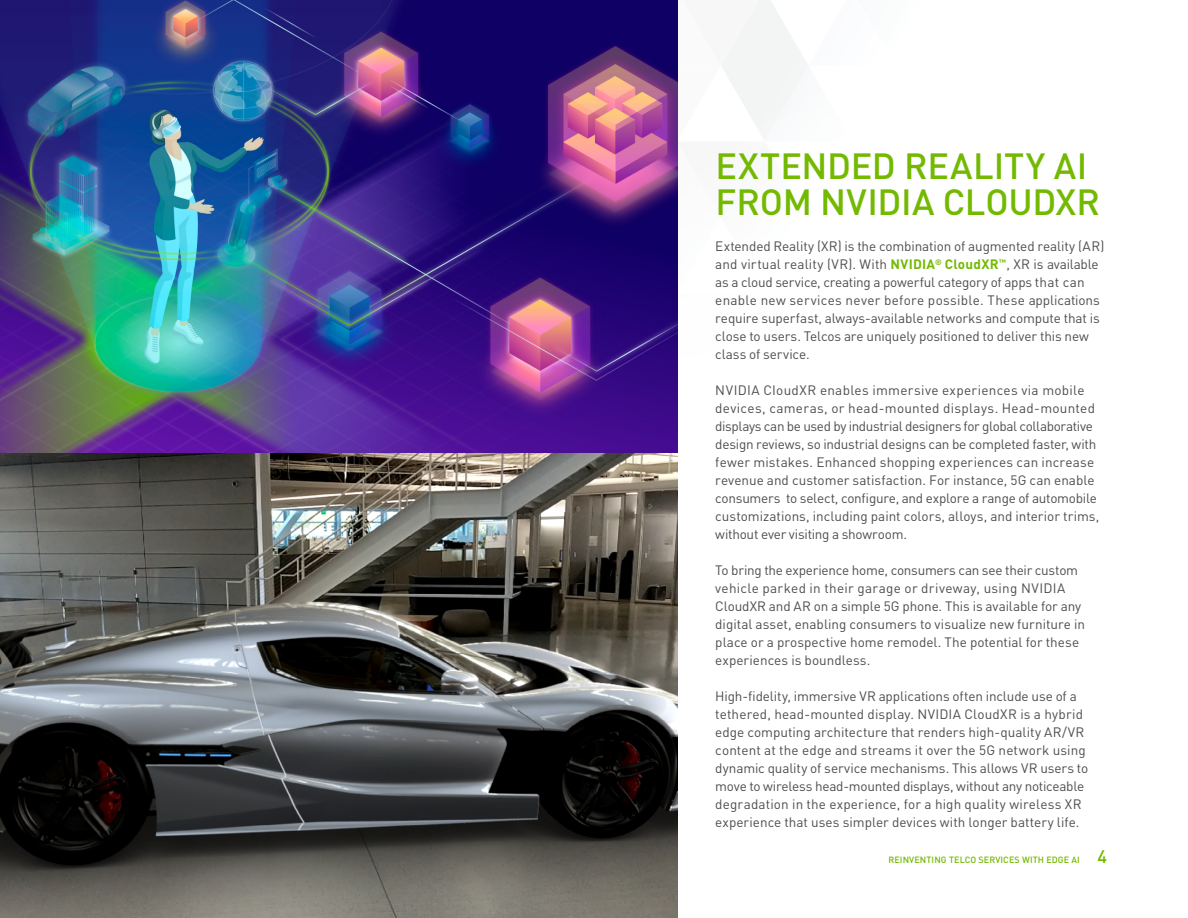
<style>
.page{position:relative;width:1188px;height:918px;background:#fff}
.page>*{position:absolute;margin:0;border:0;box-sizing:border-box;transform-origin:0 0}
.t1{font:500 36px/36px "DIN Pro";letter-spacing:-.005em;color:#73b900}
.t2{font:13.5px/18px "DIN Pro";color:#4d4d4d}
.t3{font:500 9px "DIN Pro";letter-spacing:.01em;color:#73b900}
.s1{font-weight:700;color:#73b900}
.s2{font-size:18px}
</style>
<div class="page">
<svg style="left:677px;top:0;width:131px;height:357px"></svg>
<img style="left:0;top:0;width:677px;height:918px">
<h1 class="t1" style="left:715px;top:147px;width:386px">EXTENDED REALITY AI<br>FROM NVIDIA CLOUDXR</h1>
<p class="t2" style="left:715px;top:237px;width:391px">Extended Reality (XR) is the combination of augmented reality (AR) and virtual reality (VR). With <span class="s1">NVIDIA</span><sup>®</sup> <span class="s1">CloudXR</span><sup>™</sup>, XR is available as a cloud service, creating a powerful category of apps that can enable new services never before possible. These applications require superfast, always-available networks and compute that is close to users. Telcos are uniquely positioned to deliver this new class of service.</p>
<p class="t2" style="left:715px;top:381px;width:386px">NVIDIA CIoudXR enables immersive experiences via mobile devices, cameras, or head-mounted displays. Head-mounted displays can be used by industrial designers for global collaborative design reviews, so industrial designs can be completed faster, with fewer mistakes. Enhanced shopping experiences can increase revenue and customer satisfaction. For instance, 5G can enable consumers to select, configure, and explore a range of automobile customizations, including paint colors, alloys, and interior trims, without ever visiting a showroom.</p>
<p class="t2" style="left:715px;top:561px;width:371px">To bring the experience home, consumers can see their custom vehicle parked in their garage or driveway, using NVIDIA CloudXR and AR on a simple 5G phone. This is available for any digital asset, enabling consumers to visualize new furniture in place or a prospective home remodel. The potential for these experiences is boundless.</p>
<p class="t2" style="left:715px;top:687px;width:374px">High-fidelity, immersive VR applications often include use of a tethered, head-mounted display. NVIDIA CloudXR is a hybrid edge computing architecture that renders high-quality AR/VR content at the edge and streams it over the 5G network using dynamic quality of service mechanisms. This allows VR users to move to wireless head-mounted displays, without any noticeable degradation in the experience, for a high quality wireless XR experience that uses simpler devices with longer battery life.</p>
<p class="t3" style="left:888px;top:853px;width:220px">REINVENTING TELCO SERVICES WITH EDGE AI <span class="s2">4</span></p>
</div>
